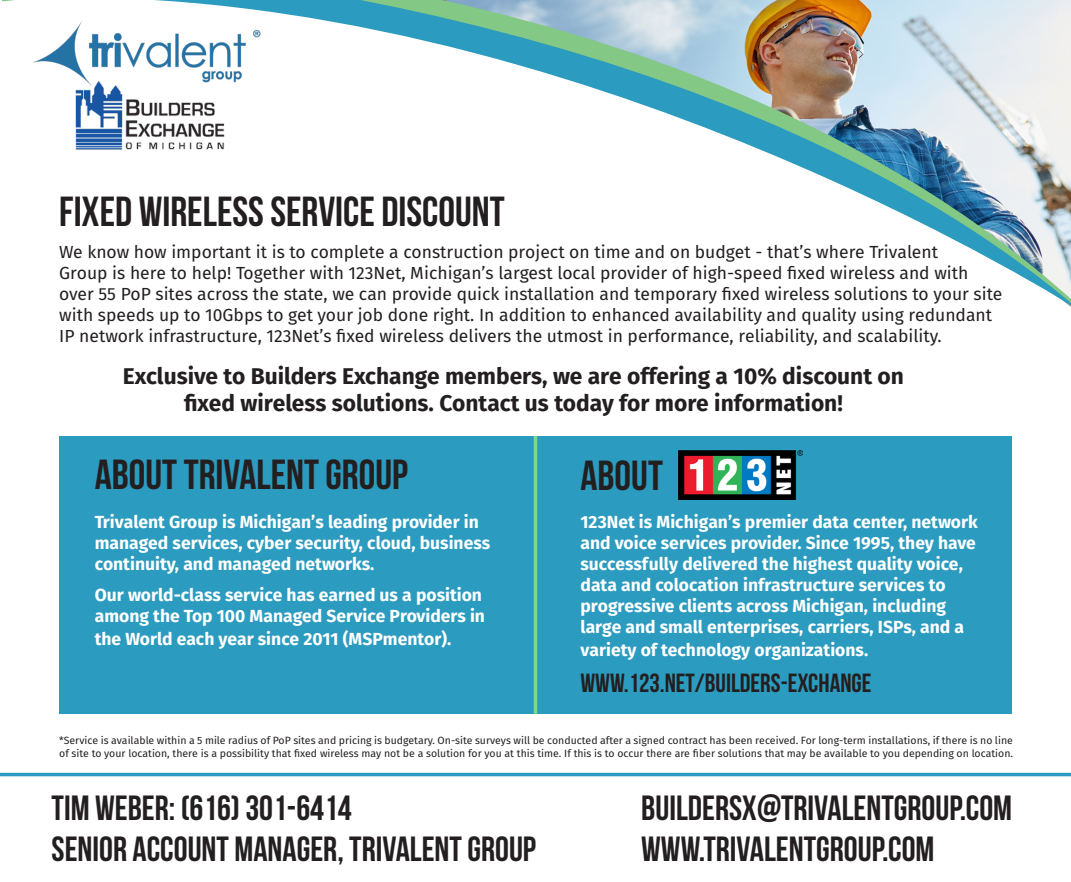
<style>
.page{position:relative;width:1071px;height:882px;background:#fff}
.page>*{position:absolute;margin:0;border:0;box-sizing:border-box;transform-origin:0 0}
.Titel_Font_Left{font:42px "Bebas Neue";color:#231f20}
.Titel_Font_Left-2{font:35px "Bebas Neue";color:#231f20}
.t1{font:26.25px "Bebas Neue";color:#231f20}
.Discription_Font{font:700 22.75px/27.3px "Fira Sans";color:#231f20;text-align:center}
.t2{font:700 17.5px/21px "Fira Sans";color:#fff}
.Discription_Font-2{font:17.5px/21px "Fira Sans";color:#231f20}
.Discription_Font-3{font:10.5px/12.6px "Fira Sans";color:#231f20}
</style>
<div class="page">
<hr style="left:0;top:773px;width:1071px;height:3px;background:#2b9bbf">
<div style="left:59px;top:436px;width:953px;height:278px;background:#2b9bbf"></div>
<img style="left:678px;top:451px;width:124px;height:49px">
<hr style="left:534px;top:436px;width:3px;height:278px;background:#7fd789">
<svg style="left:75px;top:0;width:996px;height:307px"></svg>
<img style="left:34px;top:22px;width:236px;height:63px">
<p class="Titel_Font_Left" style="left:59px;top:189px;width:447px">FIXED WIRELESS SERVICE DISCOUNT</p>
<p class="Discription_Font-2" style="left:59px;top:241px;width:945px">We know how important it is to complete a construction project on time and on budget - that’s where Trivalent<br>Group is here to help! Together with 123Net, Michigan’s largest local provider of high-speed fixed wireless and with over 55 PoP sites across the state, we can provide quick installation and temporary fixed wireless solutions to your site with speeds up to 10Gbps to get your job done right. In addition to enhanced availability and quality using redundant IP network infrastructure, 123Net’s fixed wireless delivers the utmost in performance, reliability, and scalability.</p>
<p class="Discription_Font" style="left:123px;top:362px;width:783px">Exclusive to Builders Exchange members, we are offering a 10% discount on fixed wireless solutions. Contact us today for more information!</p>
<p class="Titel_Font_Left" style="left:95px;top:452px;width:315px">ABOUT TRIVALENT GROUP</p>
<p class="Titel_Font_Left" style="left:581px;top:452px;width:84px">ABOUT</p>
<p class="t2" style="left:581px;top:511px;width:399px">123Net is Michigan’s premier data center, network and voice services provider. Since 1995, they have successfully delivered the highest quality voice, data and colocation infrastructure services to progressive clients across Michigan, including large and small enterprises, carriers, ISPs, and a</p>
<p class="t2" style="left:581px;top:639px;width:289px">variety of technology organizations.</p>
<p class="t1" style="left:581px;top:669px;width:292px">WWW.123.NET/BUILDERS-EXCHANGE</p>
<p class="t2" style="left:95px;top:511px;width:397px">Trivalent Group is Michigan’s leading provider in managed services, cyber security, cloud, business continuity, and managed networks.</p>
<p class="t2" style="left:95px;top:584px;width:392px">Our world-class service has earned us a position among the Top 100 Managed Service Providers in</p>
<p class="t2" style="left:95px;top:629px;width:358px">the World each year since 2011 (MSPmentor).</p>
<p class="Discription_Font-3" style="left:59px;top:735px;width:955px">*Service is available within a 5 mile radius of PoP sites and pricing is budgetary. On-site surveys will be conducted after a signed contract has been received. For long-term installations, if there is no line of site to your location, there is a possibility that fixed wireless may not be a solution for you at this time. If this is to occur there are fiber solutions that may be available to you depending on location.</p>
<p class="Titel_Font_Left-2" style="left:52px;top:789px;width:302px">TIM WEBER: (616) 301-6414</p>
<p class="Titel_Font_Left-2" style="left:52px;top:829px;width:486px">SENIOR ACCOUNT MANAGER, TRIVALENT GROUP</p>
<p class="Titel_Font_Left-2" style="left:641px;top:789px;width:372px">BUILDERSX@TRIVALENTGROUP.COM</p>
<p class="Titel_Font_Left-2" style="left:641px;top:829px;width:295px">WWW.TRIVALENTGROUP.COM</p>
</div>
